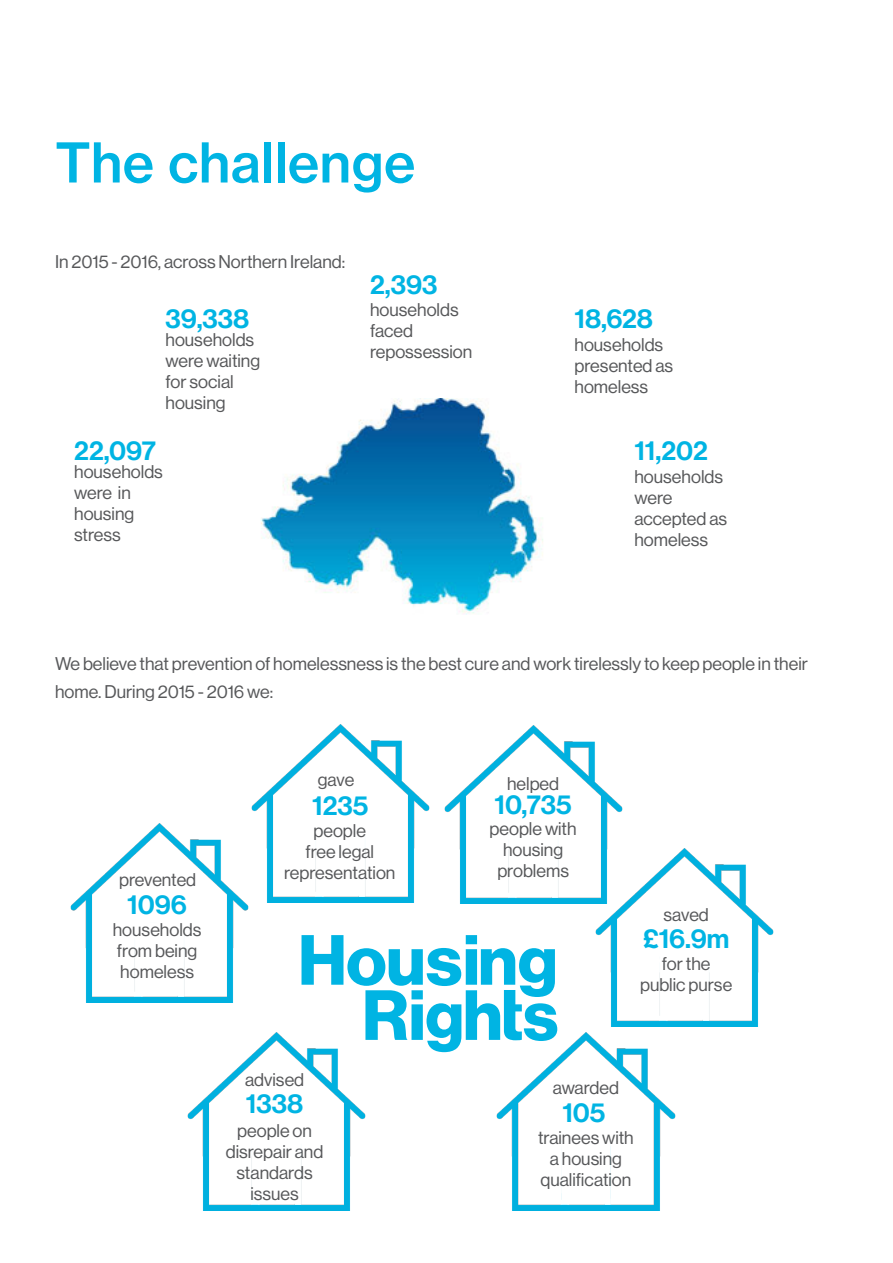
<style>
.page{position:relative;width:893px;height:1263px;background:#fff}
.page>*{position:absolute;margin:0;border:0;box-sizing:border-box;transform-origin:0 0}
.Title_main{font:54px "N Haas Grotesk TX Std 65 Md";color:#00b4e3}
.InfoG_stat{font:500 27px "Haas Grot Disp 65";color:#00b4e3}
.InfoG_Desc{font:18px/21px "Haas Grot Disp 55 Roman";color:#57585a}
</style>
<div class="page">
<img style="left:444px;top:725px;width:178px;height:178px">
<img style="left:251px;top:725px;width:178px;height:178px">
<img style="left:261px;top:398px;width:282px;height:217px">
<svg style="left:302px;top:935px;width:255px;height:117px"></svg>
<img style="left:71px;top:824px;width:178px;height:178px">
<img style="left:187px;top:1032px;width:179px;height:178px">
<img style="left:595px;top:849px;width:178px;height:178px">
<img style="left:497px;top:1032px;width:178px;height:178px">
<p class="Title_main" style="left:55px;top:129px;width:362px">The challenge</p>
<p class="InfoG_Desc" style="left:55px;top:251px;width:292px">In 2015 - 2016, across Northern Ireland:</p>
<p class="InfoG_stat" style="left:166px;top:303px;width:85px">39,338</p>
<p class="InfoG_Desc" style="left:166px;top:329px;width:96px">households were waiting for social housing</p>
<p class="InfoG_stat" style="left:74px;top:435px;width:83px">22,097</p>
<p class="InfoG_Desc" style="left:74px;top:461px;width:90px">households were in housing stress</p>
<p class="InfoG_stat" style="left:370px;top:269px;width:69px">2,393</p>
<p class="InfoG_Desc" style="left:370px;top:300px;width:104px">households faced repossession</p>
<p class="InfoG_stat" style="left:574px;top:303px;width:80px">18,628</p>
<p class="InfoG_Desc" style="left:574px;top:334px;width:100px">households presented as homeless</p>
<p class="InfoG_stat" style="left:634px;top:435px;width:75px">11,202</p>
<p class="InfoG_Desc" style="left:634px;top:467px;width:94px">households were accepted as homeless</p>
<p class="InfoG_Desc" style="left:55px;top:649px;width:754px;line-height:28.5px">We believe that prevention of homelessness is the best cure and work tirelessly to keep people in their home. During 2015 - 2016 we:</p>
<p class="InfoG_Desc" style="left:119px;top:869px;width:79px">prevented</p>
<p class="InfoG_Desc" style="left:318px;top:769px;width:38px">gave</p>
<p class="InfoG_Desc" style="left:507px;top:773px;width:54px">helped</p>
<p class="InfoG_stat" style="left:312px;top:790px;width:58px">1235</p>
<p class="InfoG_Desc" style="left:284px;top:820px;width:113px;text-align:center">people<br>free legal representation</p>
<p class="InfoG_stat" style="left:494px;top:789px;width:79px">10,735</p>
<p class="InfoG_Desc" style="left:490px;top:818px;width:89px;text-align:center">people with housing problems</p>
<p class="InfoG_stat" style="left:127px;top:889px;width:61px">1096</p>
<p class="InfoG_Desc" style="left:113px;top:919px;width:90px">households from being homeless</p>
<p class="InfoG_stat" style="left:643px;top:923px;width:88px">£16.9m</p>
<p class="InfoG_Desc" style="left:663px;top:904px;width:47px">saved</p>
<p class="InfoG_Desc" style="left:640px;top:954px;width:94px;text-align:center">for the public purse</p>
<p class="InfoG_Desc" style="left:245px;top:1069px;width:61px">advised</p>
<p class="InfoG_stat" style="left:246px;top:1088px;width:59px">1338</p>
<p class="InfoG_Desc" style="left:226px;top:1120px;width:99px;text-align:center">people on disrepair and standards</p>
<p class="InfoG_Desc" style="left:251px;top:1183px;width:50px">issues</p>
<p class="InfoG_Desc" style="left:553px;top:1077px;width:68px">awarded</p>
<p class="InfoG_stat" style="left:562px;top:1097px;width:45px">105</p>
<p class="InfoG_Desc" style="left:538px;top:1127px;width:97px">trainees with</p>
<p class="InfoG_Desc" style="left:540px;top:1148px;width:92px;text-align:center">a housing qualification</p>
</div>
